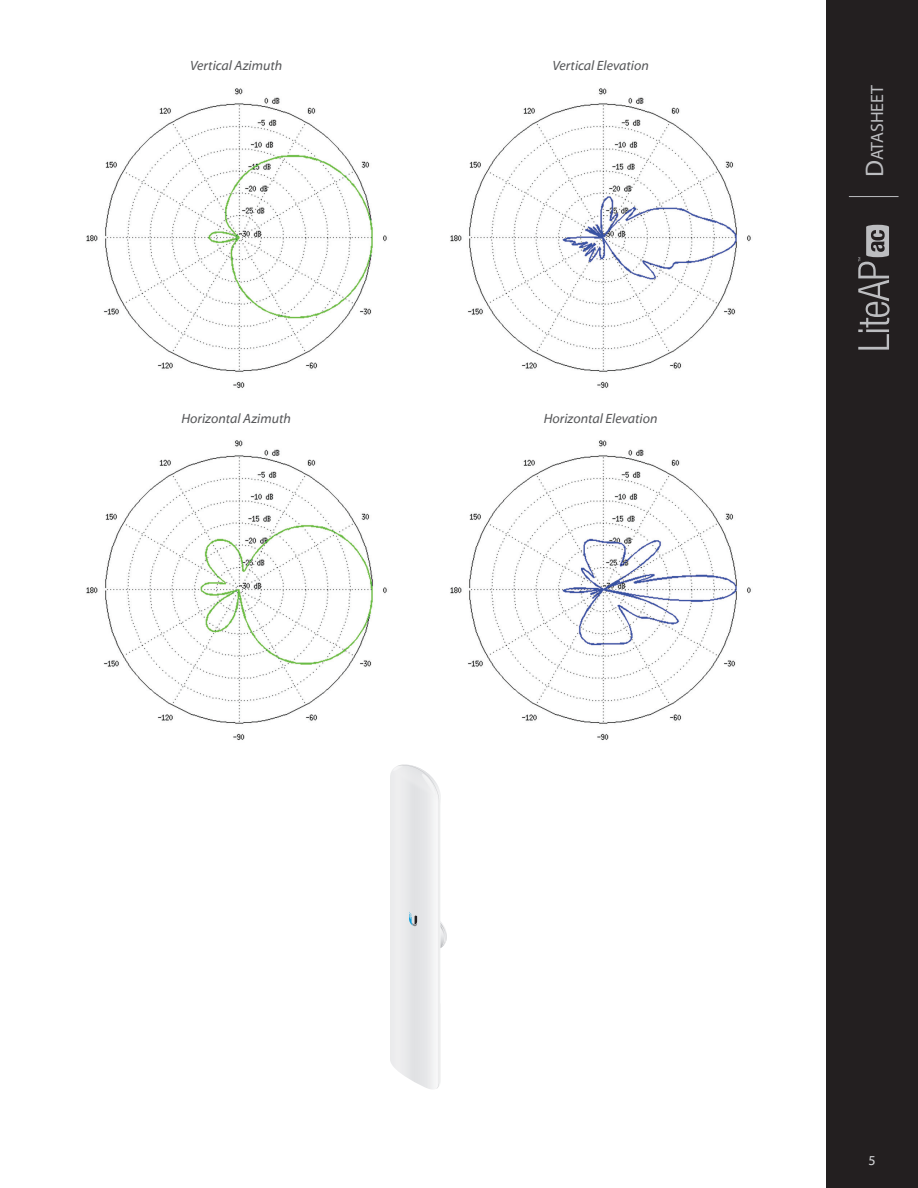
<style>
.page{position:relative;width:918px;height:1188px;background:#fff}
.page>*{position:absolute;margin:0;border:0;box-sizing:border-box;transform-origin:0 0}
.t1{font:17.85px "Myriad Pro";color:#bcbdc0}
.Caption_Text{font:italic 13.5px "Myriad Web Pro";color:#57585a}
.t2{font:13.5px "Myriad Web Pro";color:#d1d2d4}
.s1{font-size:25.5px}
</style>
<div class="page">
<div style="left:826px;top:0;width:92px;height:1188px;background:#231f20"></div>
<hr style="left:849px;top:196px;width:50px;height:1px;background:#bcbdc0">
<svg style="left:858px;top:225px;width:31px;height:125px"></svg>
<img style="left:86px;top:88px;width:301px;height:301px">
<img style="left:450px;top:88px;width:301px;height:301px">
<img style="left:86px;top:440px;width:301px;height:301px">
<img style="left:450px;top:440px;width:301px;height:301px">
<svg style="left:390px;top:765px;width:57px;height:324px"></svg>
<p class="Caption_Text" style="left:190px;top:58px;width:94px">Vertical Azimuth</p>
<p class="Caption_Text" style="left:553px;top:58px;width:98px">Vertical Elevation</p>
<p class="Caption_Text" style="left:182px;top:411px;width:111px">Horizontal Azimuth</p>
<p class="Caption_Text" style="left:544px;top:411px;width:115px">Horizontal Elevation</p>
<h1 class="t1" style="left:866px;top:177px;width:94px;rotate:-90deg"><span class="s1">D</span>atasheet</h1>
<p class="t2" style="left:869px;top:1153px;width:9px">5</p>
</div>
